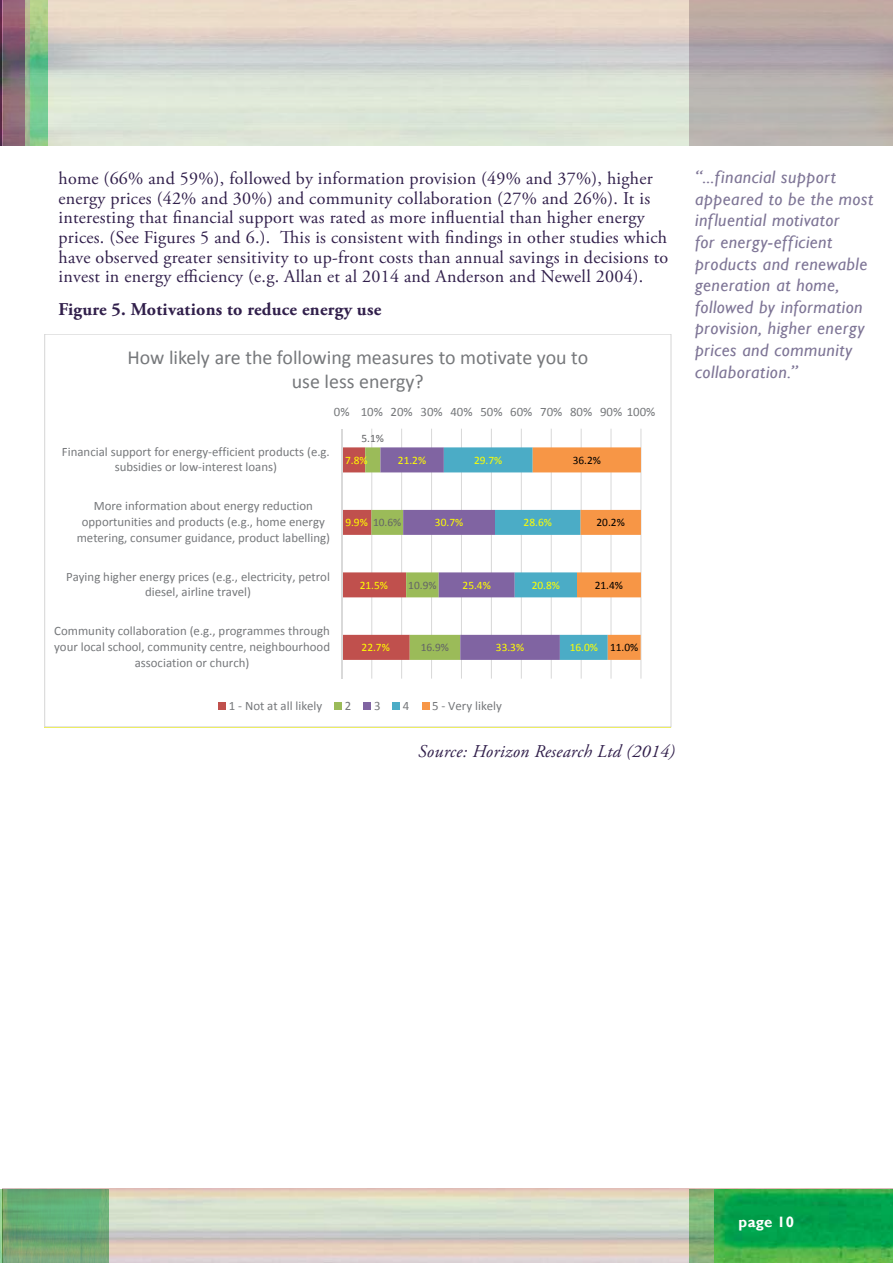
<style>
.page{position:relative;width:893px;height:1263px;background:#fff}
.page>*{position:absolute;margin:0;border:0;box-sizing:border-box;transform-origin:0 0}
.t1{font:19.95px/24.3px "Calibri";color:#76787b;text-align:center}
.t2{font:18px/19.6px "Adobe Garamond Pro";letter-spacing:.015em;color:#311f4b}
.t3{font:italic 18px/21.6px "Gill Sans";letter-spacing:.025em;color:#7e7596}
.t4{font:700 18px "Adobe Garamond Pro";letter-spacing:.015em;color:#311f4b}
.t5{font:italic 18px "Adobe Garamond Pro";letter-spacing:.015em;color:#311f4b}
.t6{font:700 15px "Gill Sans";letter-spacing:.015em;color:#fff}
.t7{font:12.9px/15.6px "Calibri";color:#76787b;text-align:center}
.t8{font:11.4px "Calibri";letter-spacing:-.005em;color:#ff0}
.t9{font:11.4px "Calibri";letter-spacing:-.005em;color:#000}
.t10{font:11.4px "Calibri";color:#636466}
</style>
<div class="page">
<img style="left:2px;top:1188px;width:891px;height:75px">
<img style="left:47px;top:0;width:643px;height:145px">
<img style="left:0;top:0;width:25px;height:145px">
<img style="left:25px;top:0;width:22px;height:145px">
<img style="left:0;top:1189px;width:108px;height:74px">
<img style="left:690px;top:1189px;width:203px;height:74px">
<svg style="left:44px;top:334px;width:628px;height:393px"></svg>
<p class="t2" style="left:58px;top:169px;width:611px">home (66% and 59%), followed by information provision (49% and 37%), higher energy prices (42% and 30%) and community collaboration (27% and 26%). It is interesting that financial support was rated as more influential than higher energy prices. (See Figures 5 and 6.). This is consistent with findings in other studies which have observed greater sensitivity to up-front costs than annual savings in decisions to invest in energy efficiency (e.g. Allan et al 2014 and Anderson and Newell 2004).</p>
<h2 class="t4" style="left:58px;top:299px;width:324px">Figure 5. Motivations to reduce energy use</h2>
<h1 class="t1" style="left:127px;top:345px;width:462px">How likely are the following measures to motivate you to use less energy?</h1>
<p class="t7" style="left:334px;top:404px;width:323px">0% 10% 20% 30% 40% 50% 60% 70% 80% 90% 100%</p>
<p class="t7" style="left:62px;top:444px;width:269px">Financial support for energy‐efficient products (e.g. subsidies or low‐interest loans)</p>
<p class="t7" style="left:77px;top:498px;width:255px">More information about energy reduction opportunities and products (e.g., home energy metering, consumer guidance, product labelling)</p>
<p class="t7" style="left:66px;top:569px;width:265px">Paying higher energy prices (e.g., electricity, petrol diesel, airline travel)</p>
<p class="t7" style="left:54px;top:623px;width:277px">Community collaboration (e.g., programmes through your local school, community centre, neighbourhood association or church)</p>
<p class="t10" style="left:361px;top:431px;width:24px">5.1%</p>
<p class="t8" style="left:345px;top:453px;width:24px">7.8%</p>
<p class="t8" style="left:398px;top:453px;width:30px">21.2%</p>
<p class="t8" style="left:474px;top:453px;width:30px">29.7%</p>
<p class="t9" style="left:573px;top:453px;width:30px">36.2%</p>
<p class="t8" style="left:345px;top:515px;width:24px">9.9%</p>
<p class="t10" style="left:373px;top:515px;width:30px">10.6%</p>
<p class="t8" style="left:435px;top:515px;width:30px">30.7%</p>
<p class="t8" style="left:524px;top:515px;width:30px">28.6%</p>
<p class="t9" style="left:597px;top:515px;width:30px">20.2%</p>
<p class="t8" style="left:360px;top:578px;width:30px">21.5%</p>
<p class="t10" style="left:408px;top:578px;width:30px">10.9%</p>
<p class="t8" style="left:463px;top:578px;width:30px">25.4%</p>
<p class="t8" style="left:532px;top:578px;width:30px">20.8%</p>
<p class="t9" style="left:595px;top:578px;width:30px">21.4%</p>
<p class="t8" style="left:362px;top:640px;width:30px">22.7%</p>
<p class="t10" style="left:421px;top:640px;width:30px">16.9%</p>
<p class="t8" style="left:496px;top:640px;width:30px">33.3%</p>
<p class="t8" style="left:570px;top:640px;width:30px">16.0%</p>
<p class="t9" style="left:610px;top:640px;width:30px">11.0%</p>
<p class="t7" style="left:229px;top:698px;width:95px">1 ‐ Not at all likely</p>
<p class="t7" style="left:345px;top:698px;width:8px">2</p>
<p class="t7" style="left:374px;top:698px;width:8px">3</p>
<p class="t7" style="left:403px;top:698px;width:8px">4</p>
<p class="t7" style="left:432px;top:698px;width:71px">5 ‐ Very likely</p>
<h2 class="t5" style="left:418px;top:740px;width:258px">Source: Horizon Research Ltd (2014)</h2>
<h2 class="t3" style="left:695px;top:167px;width:179px">“...financial support appeared to be the most influential motivator<br>for energy-efficient products and renewable generation at home, followed by information provision, higher energy prices and community collaboration.”</h2>
<p class="t6" style="left:738px;top:1212px;width:57px">page 10</p>
</div>
